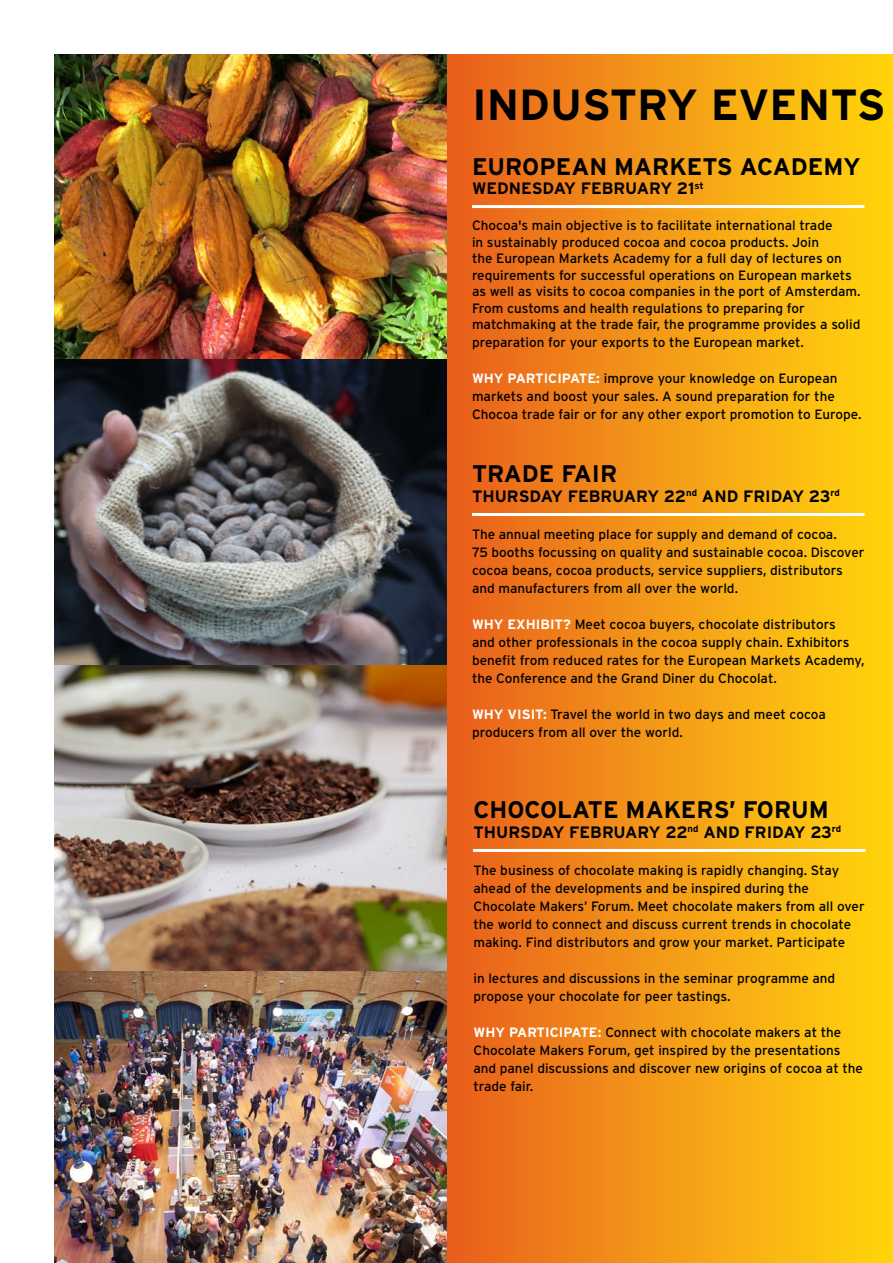
<style>
.page{position:relative;width:893px;height:1263px;background:#fff}
.page>*{position:absolute;margin:0;border:0;box-sizing:border-box;transform-origin:0 0}
.t1{font:700 43.5px "Interstate";color:#000}
.t2{font:700 24px "Interstate";color:#000}
.t3{font:700 16.5px "Interstate";color:#000}
.t4{font:13.5px/18px "Interstate";color:#000}
.s1{font-weight:700;color:#fff}
</style>
<div class="page">
<div style="left:446px;top:54px;width:447px;height:1209px;background:linear-gradient(to right,#e95e1f,#ffd70d)"></div>
<img style="left:54px;top:54px;width:392px;height:1209px">
<hr style="left:472px;top:205px;width:392px;height:3px;background:#fff">
<hr style="left:472px;top:513px;width:392px;height:3px;background:#fff">
<hr style="left:473px;top:849px;width:392px;height:3px;background:#fff">
<h1 class="t1" style="left:472px;top:80px;width:415px">INDUSTRY EVENTS</h1>
<h2 class="t2" style="left:472px;top:153px;width:390px">EUROPEAN MARKETS ACADEMY</h2>
<p class="t3" style="left:472px;top:179px;width:233px">WEDNESDAY FEBRUARY 21<sup>st</sup></p>
<p class="t4" style="left:472px;top:217px;width:390px;line-height:16.5px">Chocoa's main objective is to facilitate international trade<br>in sustainably produced cocoa and cocoa products. Join<br>the European Markets Academy for a full day of lectures on requirements for successful operations on European markets as well as visits to cocoa companies in the port of Amsterdam.<br>From customs and health regulations to preparing for matchmaking at the trade fair, the programme provides a solid</p>
<p class="t4" style="left:472px;top:333px;width:333px">preparation for your exports to the European market.</p>
<p class="t4" style="left:472px;top:369px;width:391px"><span class="s1">WHY PARTICIPATE:</span> improve your knowledge on European markets and boost your sales. A sound preparation for the<br>Chocoa trade fair or for any other export promotion to Europe.</p>
<h2 class="t2" style="left:472px;top:460px;width:147px">TRADE FAIR</h2>
<p class="t3" style="left:472px;top:487px;width:369px">THURSDAY FEBRUARY 22<sup>nd</sup> AND FRIDAY 23<sup>rd</sup></p>
<p class="t4" style="left:472px;top:525px;width:394px">The annual meeting place for supply and demand of cocoa.<br>75 booths focussing on quality and sustainable cocoa. Discover cocoa beans, cocoa products, service suppliers, distributors and manufacturers from all over the world.</p>
<p class="t4" style="left:472px;top:615px;width:394px"><span class="s1">WHY EXHIBIT?</span> Meet cocoa buyers, chocolate distributors<br>and other professionals in the cocoa supply chain. Exhibitors benefit from reduced rates for the European Markets Academy, the Conference and the Grand Diner du Chocolat.</p>
<p class="t4" style="left:472px;top:705px;width:355px"><span class="s1">WHY VISIT:</span> Travel the world in two days and meet cocoa producers from all over the world.</p>
<h2 class="t2" style="left:473px;top:796px;width:357px">CHOCOLATE MAKERS’ FORUM</h2>
<p class="t3" style="left:473px;top:822px;width:369px">THURSDAY FEBRUARY 22<sup>nd</sup> AND FRIDAY 23<sup>rd</sup></p>
<p class="t4" style="left:473px;top:861px;width:393px">The business of chocolate making is rapidly changing. Stay ahead of the developments and be inspired during the Chocolate Makers’ Forum. Meet chocolate makers from all over the world to connect and discuss current trends in chocolate making. Find distributors and grow your market. Participate</p>
<p class="t4" style="left:473px;top:969px;width:363px">in lectures and discussions in the seminar programme and propose your chocolate for peer tastings.</p>
<p class="t4" style="left:473px;top:1023px;width:391px"><span class="s1">WHY PARTICIPATE:</span> Connect with chocolate makers at the Chocolate Makers Forum, get inspired by the presentations and panel discussions and discover new origins of cocoa at the trade fair.</p>
</div>
